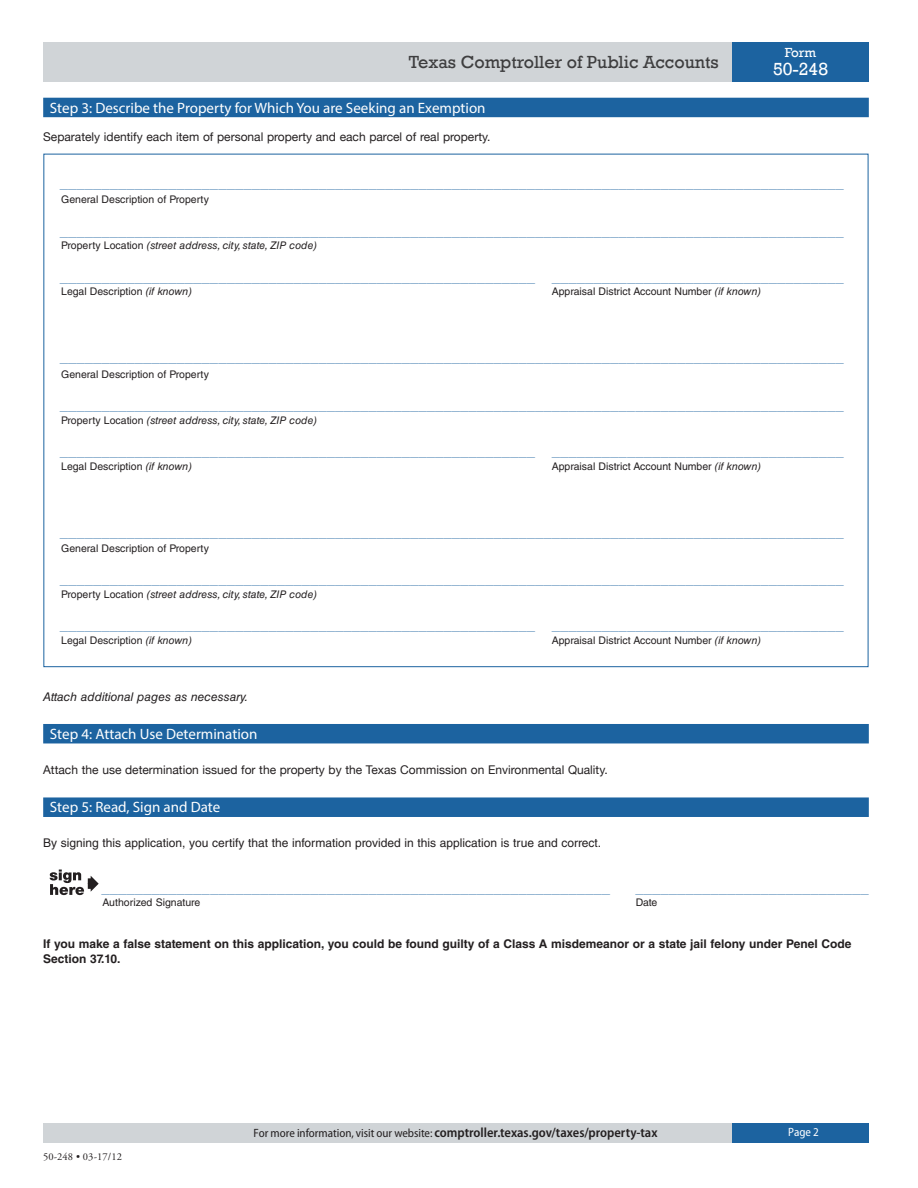
<style>
.page{position:relative;width:918px;height:1188px;background:#fff}
.page>*{position:absolute;margin:0;border:0;box-sizing:border-box;transform-origin:0 0}
.t1{font:18px "Rockwell";color:#3e3e3f}
.t2{font:18px "Rockwell";color:#fff}
.t3{font:15px "Helvetica LT Std";color:#77a2c6}
.t4{font:15px "Myriad Pro";color:#fff}
.t5{font:600 semi-condensed 13.5px "Myriad Pro";color:#231f20}
.t6{font:13.5px "Rockwell";color:#fff}
.t7{font:12px "Helvetica Neue";color:#231f20}
.t8{font:700 12px/14.4px "Helvetica LT Std";color:#231f20}
.t9{font:12px "Helvetica LT Std";color:#231f20}
.t10{font:italic 12px "Helvetica LT Std";color:#231f20}
.t11{font:semi-condensed 12px "Myriad Pro";color:#fff}
.t12{font:10.5px "Helvetica LT Std";color:#231f20}
.t13{font:italic 10.5px "Helvetica LT Std";color:#231f20}
.t14{font:10.5px "Adobe Garamond Pro";letter-spacing:.01em;color:#231f20}
.s1{font-style:normal}
.s2{font-style:italic}
.s3{font-weight:400;font-size:12px}
</style>
<div class="page">
<div style="left:43px;top:42px;width:689px;height:39px;background:#d0d4d7"></div>
<div style="left:732px;top:42px;width:137px;height:39px;background:#1c63a0"></div>
<div style="left:43px;top:1123px;width:689px;height:19px;background:#d0d4d7"></div>
<div style="left:732px;top:1123px;width:137px;height:19px;background:#1c63a0"></div>
<div style="left:43px;top:98px;width:826px;height:19px;background:#1c63a0"></div>
<div style="left:43px;top:724px;width:826px;height:19px;background:#1c63a0"></div>
<div style="left:43px;top:797px;width:826px;height:20px;background:#1c63a0"></div>
<svg style="left:88px;top:878px;width:3px;height:11px"></svg>
<svg style="left:91px;top:876px;width:8px;height:16px"></svg>
<svg style="left:50px;top:870px;width:34px;height:25px"></svg>
<p class="t1" style="left:409px;top:51px;width:311px">Texas Comptroller of Public Accounts</p>
<h2 class="t4" style="left:50px;top:98px;width:437px">Step 3: Describe the Property for Which You are Seeking an Exemption</h2>
<p class="t7" style="left:43px;top:128px;width:449px">Separately identify each item of personal property and each parcel of real property.</p>
<p class="t6" style="left:785px;top:45px;width:33px">Form</p>
<p class="t2" style="left:773px;top:59px;width:57px">50-248</p>
<p class="t3" style="left:60px;top:174px;width:785px">______________________________________________________________________________________________</p>
<p class="t12" style="left:61px;top:194px;width:149px">General Description of Property</p>
<p class="t3" style="left:60px;top:222px;width:785px">______________________________________________________________________________________________</p>
<p class="t13" style="left:61px;top:240px;width:257px"><span class="s1">Property Location</span> (street address, city, state, ZIP code)</p>
<p class="t3" style="left:60px;top:268px;width:785px">_________________________________________________________ ___________________________________</p>
<p class="t12" style="left:61px;top:286px;width:132px">Legal Description <span class="s2">(if known)</span></p>
<p class="t12" style="left:552px;top:286px;width:211px">Appraisal District Account Number <span class="s2">(if known)</span></p>
<p class="t3" style="left:60px;top:348px;width:785px">______________________________________________________________________________________________</p>
<p class="t12" style="left:61px;top:368px;width:149px">General Description of Property</p>
<p class="t3" style="left:60px;top:396px;width:785px">______________________________________________________________________________________________</p>
<p class="t13" style="left:61px;top:414px;width:257px"><span class="s1">Property Location</span> (street address, city, state, ZIP code)</p>
<p class="t3" style="left:60px;top:442px;width:785px">_________________________________________________________ ___________________________________</p>
<p class="t12" style="left:61px;top:460px;width:132px">Legal Description <span class="s2">(if known)</span></p>
<p class="t12" style="left:552px;top:460px;width:211px">Appraisal District Account Number <span class="s2">(if known)</span></p>
<p class="t3" style="left:60px;top:523px;width:785px">______________________________________________________________________________________________</p>
<p class="t12" style="left:61px;top:542px;width:149px">General Description of Property</p>
<p class="t3" style="left:60px;top:570px;width:785px">______________________________________________________________________________________________</p>
<p class="t13" style="left:61px;top:588px;width:257px"><span class="s1">Property Location</span> (street address, city, state, ZIP code)</p>
<p class="t3" style="left:60px;top:616px;width:785px">_________________________________________________________ ___________________________________</p>
<p class="t12" style="left:61px;top:634px;width:132px">Legal Description <span class="s2">(if known)</span></p>
<p class="t12" style="left:552px;top:634px;width:211px">Appraisal District Account Number <span class="s2">(if known)</span></p>
<p class="t10" style="left:43px;top:689px;width:206px">Attach additional pages as necessary.</p>
<h2 class="t4" style="left:50px;top:724px;width:209px">Step 4: Attach Use Determination</h2>
<p class="t7" style="left:43px;top:761px;width:566px">Attach the use determination issued for the property by the Texas Commission on Environmental Quality.</p>
<h2 class="t4" style="left:50px;top:798px;width:172px">Step 5: Read, Sign and Date</h2>
<p class="t9" style="left:43px;top:836px;width:559px">By signing this application, you certify that the information provided in this application is true and correct.</p>
<p class="t3" style="left:102px;top:879px;width:510px">_____________________________________________________________</p>
<p class="t3" style="left:635px;top:879px;width:235px">____________________________</p>
<p class="t12" style="left:103px;top:897px;width:99px">Authorized Signature</p>
<p class="t12" style="left:636px;top:897px;width:23px">Date</p>
<p class="t8" style="left:43px;top:937px;width:810px">If you make a false statement on this application, you could be found guilty of a Class A misdemeanor or a state jail felony under Penel Code<br>Section 37.10.</p>
<p class="t14" style="left:43px;top:1150px;width:80px">50-248 • 03-17/12</p>
<p class="t5" style="left:254px;top:1125px;width:405px"><span class="s3">For more information, visit our website:</span> comptroller.texas.gov/taxes/property-tax</p>
<p class="t11" style="left:788px;top:1126px;width:32px">Page 2</p>
</div>
